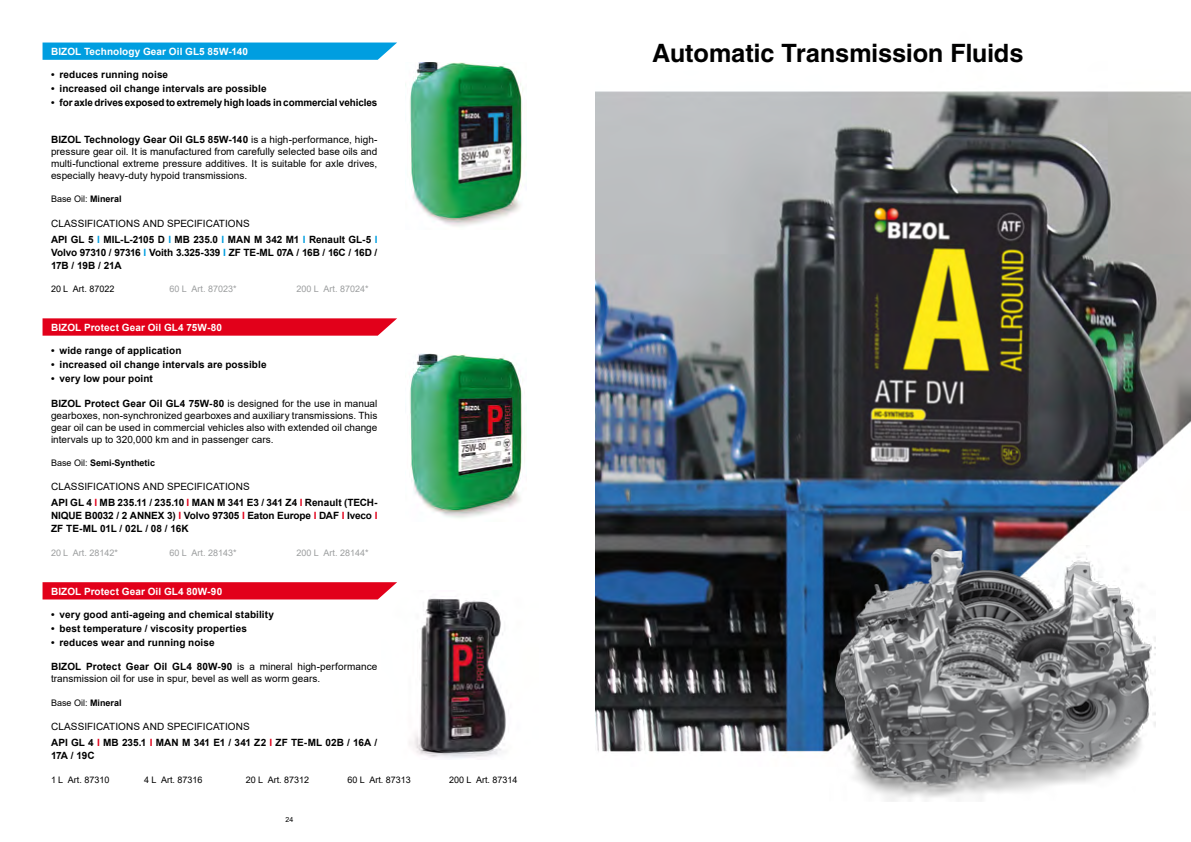
<style>
.page{position:relative;width:1191px;height:842px;background:#fff}
.page>*{position:absolute;margin:0;border:0;box-sizing:border-box;transform-origin:0 0}
.t1{font:700 25px "Helios";color:#000}
.t2{font:700 10px/16px "Arial";letter-spacing:.005em;color:#000}
.t3{font:10px/12px "Arial";letter-spacing:.005em;color:#000;text-align:justify}
.t4{font:700 10px "Arial";letter-spacing:.01em;color:#fff}
.t5{font:700 10px/13px "Arial";letter-spacing:-.025em;color:#000}
.t6{font:9px "Arial";color:#000}
.t7{font:9px "Arial";color:#9c9e9f}
.t8{font:700 9px "Arial";color:#000}
.t9{font:7px "Arial";color:#000}
.s1{font-weight:700}
.s2{font-weight:400}
.s3{color:#009ee0}
.s4{color:#e2001a}
</style>
<div class="page">
<img style="left:409px;top:598px;width:97px;height:160px">
<img style="left:595px;top:91px;width:596px;height:663px">
<svg style="left:43px;top:43px;width:354px;height:17px;background:#09a1e1"></svg>
<svg style="left:43px;top:318px;width:354px;height:18px;background:#e31028"></svg>
<svg style="left:43px;top:582px;width:354px;height:17px;background:#e30922"></svg>
<img style="left:410px;top:62px;width:114px;height:164px">
<img style="left:410px;top:353px;width:113px;height:165px">
<img style="left:829px;top:545px;width:326px;height:257px">
<p class="t4" style="left:51px;top:44px;width:198px">BIZOL Technology Gear Oil GL5 85W-140</p>
<p class="t2" style="left:51px;top:67px;width:119px">• reduces running noise</p>
<p class="t2" style="left:51px;top:81px;width:217px">• increased oil change intervals are possible</p>
<p class="t2" style="left:51px;top:95px;width:328px">• for axle drives exposed to extremely high loads in commercial vehicles</p>
<p class="t3" style="left:51px;top:133px;width:328px"><span class="s1">BIZOL Technology Gear Oil GL5 85W-140</span> is a high-performance, high&shy;pressure gear oil. It is manufactured from carefully selected base oils and multi-functional extreme pressure additives. It is suitable for axle drives, especially heavy-duty hypoid transmissions.</p>
<p class="t2" style="left:51px;top:215px;width:328px"><span class="s2">CLASSIFICATIONS AND SPECIFICATIONS<br></span>API GL 5 <span class="s3">I</span> MIL-L-2105 D <span class="s3">I</span> MB 235.0 <span class="s3">I</span> MAN M 342 M1 <span class="s3">I</span> Renault GL-5 <span class="s3">I</span></p>
<p class="t5" style="left:51px;top:246px;width:328px">Volvo 97310 / 97316 <span class="s3">I</span> Voith 3.325-339 <span class="s3">I</span> ZF TE-ML 07A / 16B / 16C / 16D /<br>17B / 19B / 21A</p>
<p class="t6" style="left:51px;top:193px;width:72px">Base Oil: <span class="s1">Mineral</span></p>
<p class="t6" style="left:51px;top:283px;width:65px">20 L Art. 87022</p>
<p class="t7" style="left:170px;top:283px;width:68px">60 L Art. 87023*</p>
<p class="t7" style="left:297px;top:283px;width:73px">200 L Art. 87024*</p>
<p class="t4" style="left:51px;top:320px;width:173px">BIZOL Protect Gear Oil GL4 75W-80</p>
<p class="t2" style="left:51px;top:343px;width:132px">• wide range of application</p>
<p class="t2" style="left:51px;top:357px;width:217px">• increased oil change intervals are possible</p>
<p class="t2" style="left:51px;top:371px;width:103px">• very low pour point</p>
<p class="t3" style="left:51px;top:397px;width:328px"><span class="s1">BIZOL Protect Gear Oil GL4 75W-80</span> is designed for the use in manual gearboxes, non-synchronized gearboxes and auxiliary transmissions. This gear oil can be used in commercial vehicles also with extended oil change intervals up to 320,000 km and in passenger cars.</p>
<p class="t2" style="left:51px;top:479px;width:328px"><span class="s2">CLASSIFICATIONS AND SPECIFICATIONS<br></span>API GL 4 <span class="s4">I</span> MB 235.11 / 235.10 <span class="s4">I</span> MAN M 341 E3 / 341 Z4 <span class="s4">I</span> Renault (TECH-</p>
<p class="t2" style="left:51px;top:509px;width:328px;line-height:13px">NIQUE B0032 / 2 ANNEX 3) <span class="s4">I</span> Volvo 97305 <span class="s4">I</span> Eaton Europe <span class="s4">I</span> DAF <span class="s4">I</span> Iveco <span class="s4">I<br></span>ZF TE-ML 01L / 02L / 08 / 16K</p>
<p class="t8" style="left:51px;top:457px;width:106px"><span class="s2">Base Oil:</span> Semi-Synthetic</p>
<p class="t7" style="left:51px;top:547px;width:68px">20 L Art. 28142*</p>
<p class="t7" style="left:169px;top:547px;width:68px">60 L Art. 28143*</p>
<p class="t7" style="left:297px;top:547px;width:73px">200 L Art. 28144*</p>
<p class="t4" style="left:51px;top:584px;width:173px">BIZOL Protect Gear Oil GL4 80W-90</p>
<p class="t2" style="left:51px;top:607px;width:224px">• very good anti-ageing and chemical stability</p>
<p class="t2" style="left:51px;top:621px;width:197px">• best temperature / viscosity properties</p>
<p class="t2" style="left:51px;top:635px;width:165px">• reduces wear and running noise</p>
<p class="t3" style="left:51px;top:661px;width:328px"><span class="s1">BIZOL Protect Gear Oil GL4 80W-90</span> is a mineral high-performance transmission oil for use in spur, bevel as well as worm gears.</p>
<p class="t2" style="left:51px;top:719px;width:328px"><span class="s2">CLASSIFICATIONS AND SPECIFICATIONS<br></span>API GL 4 <span class="s4">I</span> MB 235.1 <span class="s4">I</span> MAN M 341 E1 / 341 Z2 <span class="s4">I</span> ZF TE-ML 02B / 16A /</p>
<p class="t2" style="left:51px;top:748px;width:45px">17A / 19C</p>
<p class="t6" style="left:51px;top:697px;width:72px">Base Oil: <span class="s1">Mineral</span></p>
<p class="t6" style="left:51px;top:774px;width:60px">1 L Art. 87310</p>
<p class="t6" style="left:144px;top:774px;width:60px">4 L Art. 87316</p>
<p class="t6" style="left:246px;top:774px;width:65px">20 L Art. 87312</p>
<p class="t6" style="left:347px;top:774px;width:65px">60 L Art. 87313</p>
<p class="t6" style="left:449px;top:774px;width:70px">200 L Art. 87314</p>
<p class="t9" style="left:286px;top:815px;width:9px">24</p>
<h1 class="t1" style="left:652px;top:38px;width:373px">Automatic Transmission Fluids</h1>
</div>
